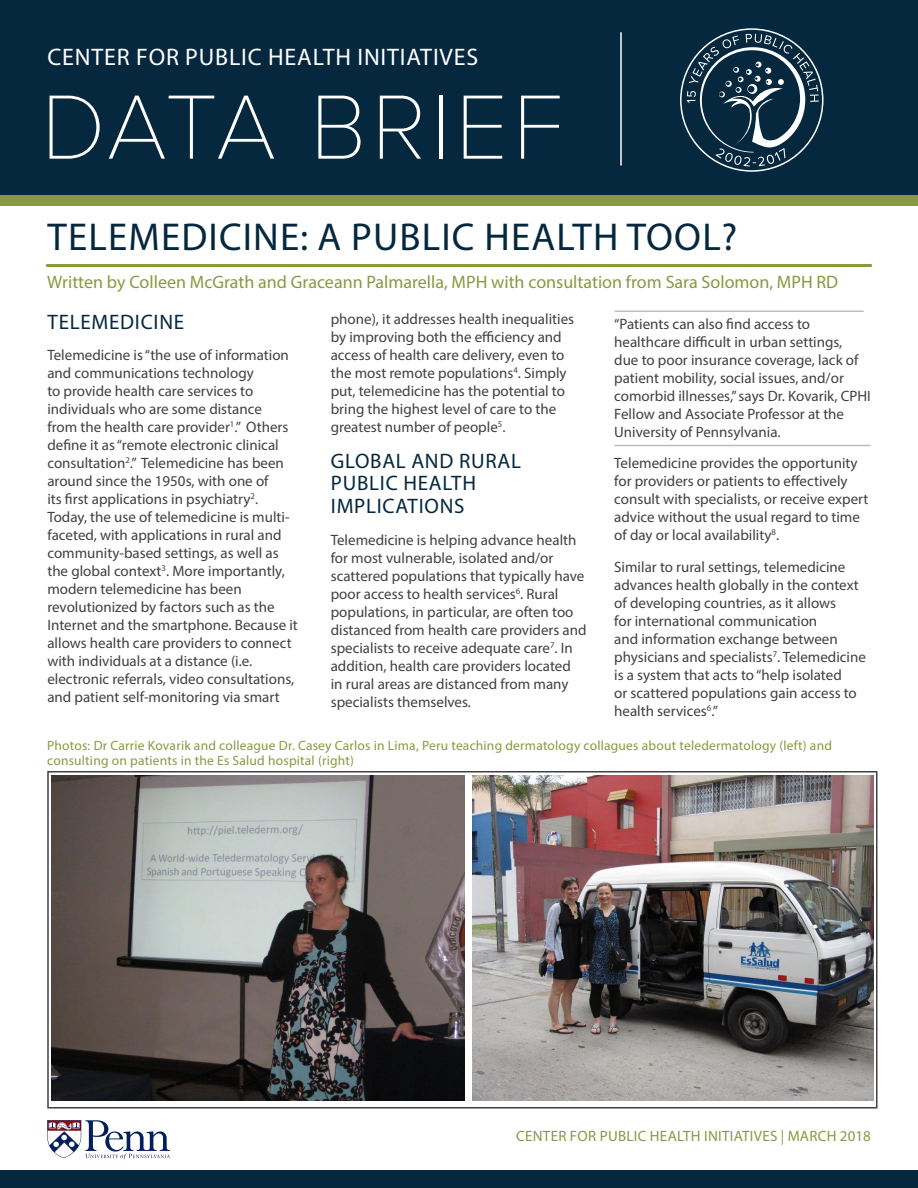
<style>
.page{position:relative;width:918px;height:1188px;background:#fff}
.page>*{position:absolute;margin:0;border:0;box-sizing:border-box;transform-origin:0 0}
.t1{font:100 94.5px "Proxima Nova A";letter-spacing:.05em;color:#fff}
.t2{font:39px "Myriad Pro";letter-spacing:.03em;color:#05283e}
.t3{font:24px "Myriad Pro";letter-spacing:.035em;color:#fff}
.t4{font:21px/22.5px "Myriad Pro";letter-spacing:.035em;color:#05283e}
.t5{font:18px "Myriad Pro";color:#899941}
.t6{font:15px/18px "Myriad Pro";color:#414042}
.t7{font:15px "Myriad Pro";letter-spacing:.02em;color:#899941}
.t8{font:13.5px/15px "Myriad Pro";letter-spacing:.015em;color:#899941}
</style>
<div class="page">
<hr style="left:47px;top:264px;width:824px;height:3px;background:#899941">
<div style="left:0;top:0;width:918px;height:198px;background:#05283e"></div>
<div style="left:0;top:195px;width:918px;height:11px;background:#899941"></div>
<hr style="left:620px;top:33px;width:2px;height:132px;background:#fff">
<hr style="left:615px;top:445px;width:255px;height:1px;background:#bcbec0">
<hr style="left:615px;top:310px;width:248px;height:2px;background:#bcbec0">
<svg style="left:47px;top:1120px;width:123px;height:40px"></svg>
<div style="left:47px;top:771px;width:831px;height:337px;border:2px solid #414042"></div>
<svg style="left:687px;top:34px;width:132px;height:132px"></svg>
<div style="left:0;top:1170px;width:918px;height:18px;background:#05283e"></div>
<img style="left:472px;top:776px;width:402px;height:325px">
<img style="left:51px;top:776px;width:414px;height:325px">
<h3 class="t3" style="left:47px;top:42px;width:432px">CENTER FOR PUBLIC HEALTH INITIATIVES</h3>
<h1 class="t1" style="left:41px;top:76px;width:523px">DATA BRIEF</h1>
<h2 class="t2" style="left:48px;top:213px;width:691px">TELEMEDICINE: A PUBLIC HEALTH TOOL?</h2>
<p class="t5" style="left:47px;top:271px;width:793px">Written by Colleen McGrath and Graceann Palmarella, MPH with consultation from Sara Solomon, MPH RD</p>
<h3 class="t4" style="left:48px;top:310px;width:138px">TELEMEDICINE</h3>
<p class="t6" style="left:47px;top:346px;width:252px">Telemedicine is “the use of information and communications technology<br>to provide health care services to individuals who are some distance<br>from the health care provider<sup>1</sup>.” Others define it as “remote electronic clinical consultation<sup>2</sup>.” Telemedicine has been around since the 1950s, with one of<br>its first applications in psychiatry<sup>2</sup>.<br>Today, the use of telemedicine is multi&shy;faceted, with applications in rural and community-based settings, as well as the global context<sup>3</sup>. More importantly, modern telemedicine has been revolutionized by factors such as the Internet and the smartphone. Because it allows health care providers to connect with individuals at a distance (i.e. electronic referrals, video consultations, and patient self-monitoring via smart</p>
<p class="t6" style="left:331px;top:310px;width:245px">phone), it addresses health inequalities by improving both the efficiency and access of health care delivery, even to the most remote populations<sup>4</sup>. Simply put, telemedicine has the potential to bring the highest level of care to the greatest number of people<sup>5</sup>.</p>
<h3 class="t4" style="left:331px;top:449px;width:192px">GLOBAL AND RURAL<br>PUBLIC HEALTH<br>IMPLICATIONS</h3>
<p class="t6" style="left:331px;top:530px;width:257px">Telemedicine is helping advance health for most vulnerable, isolated and/or scattered populations that typically have poor access to health services<sup>6</sup>. Rural populations, in particular, are often too distanced from health care providers and specialists to receive adequate care<sup>7</sup>. In addition, health care providers located<br>in rural areas are distanced from many specialists themselves.</p>
<p class="t6" style="left:614px;top:314px;width:258px">“Patients can also find access to healthcare difficult in urban settings,<br>due to poor insurance coverage, lack of patient mobility, social issues, and/or comorbid illnesses,” says Dr. Kovarik, CPHI Fellow and Associate Professor at the University of Pennsylvania.</p>
<p class="t6" style="left:614px;top:454px;width:256px">Telemedicine provides the opportunity for providers or patients to effectively consult with specialists, or receive expert advice without the usual regard to time of day or local availability<sup>8</sup>.</p>
<p class="t6" style="left:614px;top:557px;width:253px">Similar to rural settings, telemedicine advances health globally in the context of developing countries, as it allows<br>for international communication<br>and information exchange between physicians and specialists<sup>7</sup>. Telemedicine is a system that acts to “help isolated<br>or scattered populations gain access to health services<sup>6</sup>.”</p>
<p class="t8" style="left:47px;top:737px;width:786px">Photos: Dr Carrie Kovarik and colleague Dr. Casey Carlos in Lima, Peru teaching dermatology collagues about teledermatology (left) and consulting on patients in the Es Salud hospital (right)</p>
<p class="t7" style="left:516px;top:1127px;width:356px">CENTER FOR PUBLIC HEALTH INITIATIVES | MARCH 2018</p>
</div>
